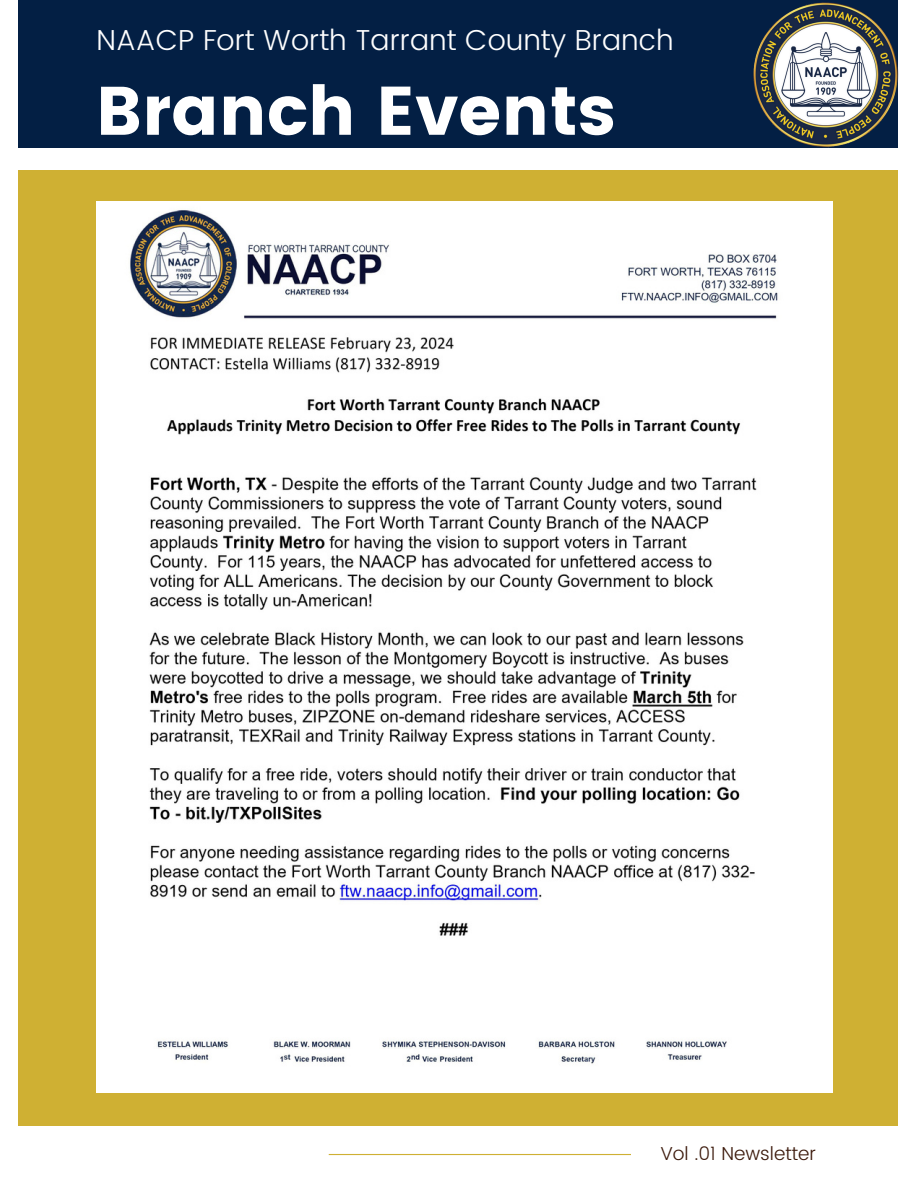
<style>
.page{position:relative;width:918px;height:1188px;background:#fff}
.page>*{position:absolute;margin:0;border:0;box-sizing:border-box;transform-origin:0 0}
.t1{font:68.4px "Poppins";color:#fff}
.t2{font:300 28.8px "Poppins";color:#fff}
.t3{font:300 18.75px "Poppins";color:#3c1a0c}
</style>
<div class="page">
<div style="left:18px;top:0;width:880px;height:148px;background:#031f44"></div>
<div style="left:18px;top:170px;width:880px;height:955px;background:#cfb033"></div>
<hr style="left:329px;top:1154px;width:302px;height:1px;background:#cfb033">
<img style="left:753px;top:2px;width:145px;height:146px">
<img style="left:97px;top:202px;width:735px;height:891px">
<p class="t2" style="left:97px;top:23px;width:579px">NAACP Fort Worth Tarrant County Branch</p>
<h1 class="t1" style="left:96px;top:71px;width:521px">Branch Events</h1>
<p class="t3" style="left:660px;top:1142px;width:157px">Vol .01 Newsletter</p>
</div>
